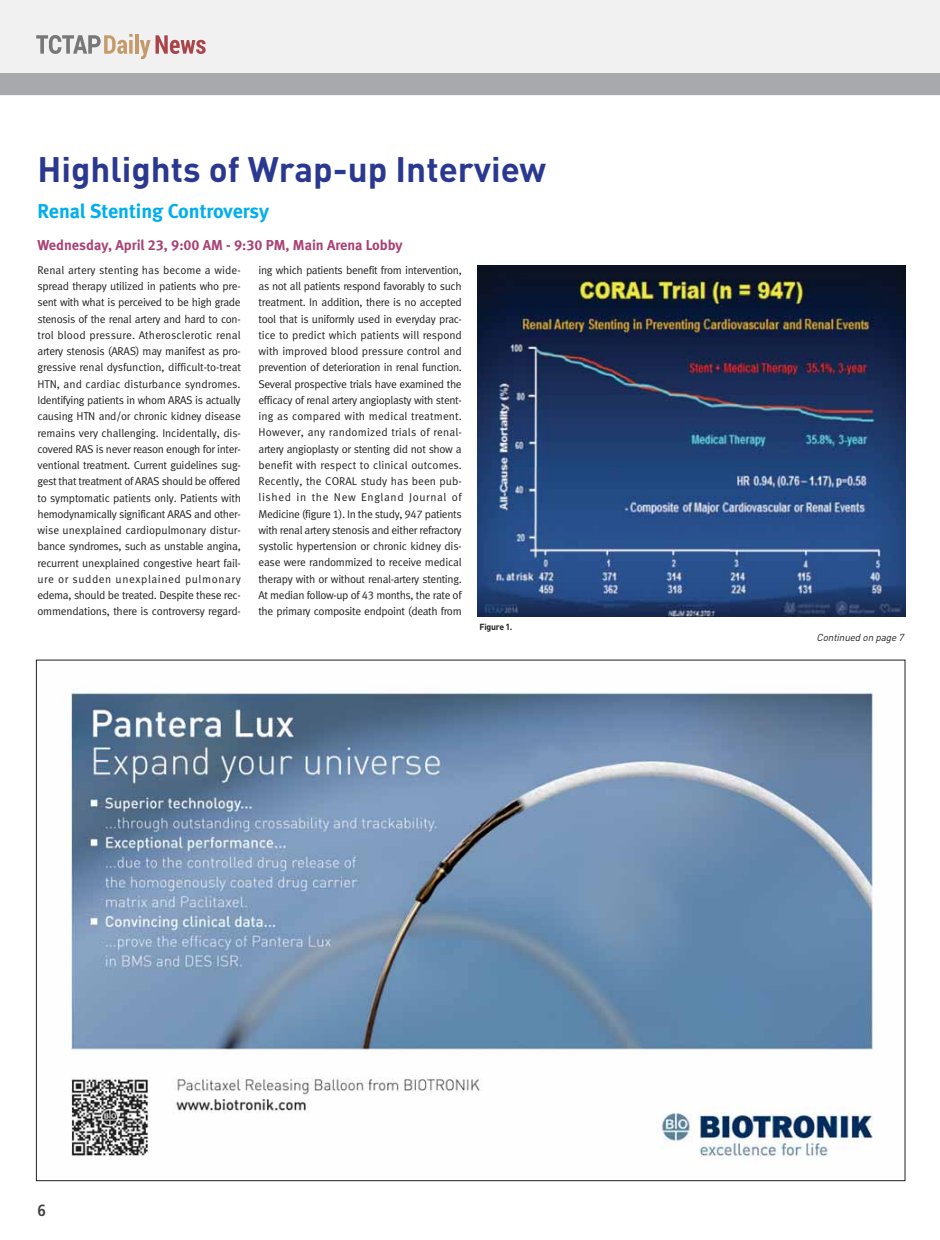
<style>
.page{position:relative;width:940px;height:1240px;background:#fff}
.page>*{position:absolute;margin:0;border:0;box-sizing:border-box;transform-origin:0 0}
.t1{font:700 35px "DIN";color:#2b3890}
.t2{font:20px "Meta Bold LF";color:#00aeef}
.t3{font:700 condensed 16.25px "Frutiger";color:#404041}
.t4{font:14.38px "Meta Bold LF";color:#a94375}
.t5{font:11.25px/16.2px "Meta Normal LF";letter-spacing:-.03em;color:#231f20;text-align:justify}
.t6{font:italic 10px "DIN";color:#231f20}
.t7{font:700 8.75px "DIN";letter-spacing:-.04em;color:#231f20}
</style>
<div class="page">
<div style="left:0;top:0;width:939px;height:95px;background:#f1f1f2"></div>
<hr style="left:135px;top:34px;width:3px;height:20px;background:#c49a6b">
<svg style="left:140px;top:35px;width:65px;height:24px"></svg>
<svg style="left:36px;top:34px;width:96px;height:20px"></svg>
<div style="left:0;top:74px;width:939px;height:21px;background:#a7a9ac"></div>
<img style="left:70px;top:688px;width:803px;height:469px">
<img style="left:477px;top:266px;width:427px;height:350px">
<h1 class="t1" style="left:37px;top:157px;width:510px">Highlights of Wrap-up Interview</h1>
<h2 class="t2" style="left:37px;top:204px;width:233px">Renal Stenting Controversy</h2>
<p class="t4" style="left:37px;top:240px;width:366px">Wednesday, April 23, 9:00 AM - 9:30 PM, Main Arena Lobby</p>
<p class="t5" style="left:37px;top:263px;width:205px">Renal artery stenting has become a wide&shy;spread therapy utilized in patients who pre&shy;sent with what is perceived to be high grade stenosis of the renal artery and hard to con&shy;trol blood pressure. Atherosclerotic renal artery stenosis (ARAS) may manifest as pro&shy;gressive renal dysfunction, difficult-to-treat HTN, and cardiac disturbance syndromes.<br>Identifying patients in whom ARAS is actually causing HTN and/or chronic kidney disease remains very challenging. Incidentally, dis&shy;covered RAS is never reason enough for inter&shy;ventional treatment. Current guidelines sug&shy;gest that treatment of ARAS should be offered to symptomatic patients only. Patients with hemodynamically significant ARAS and other&shy;wise unexplained cardiopulmonary distur&shy;bance syndromes, such as unstable angina, recurrent unexplained congestive heart fail&shy;ure or sudden unexplained pulmonary edema, should be treated. Despite these rec&shy;ommendations, there is controversy regard-</p>
<p class="t5" style="left:258px;top:263px;width:205px">ing which patients benefit from intervention, as not all patients respond favorably to such treatment. In addition, there is no accepted tool that is uniformly used in everyday prac&shy;tice to predict which patients will respond with improved blood pressure control and prevention of deterioration in renal function.<br>Several prospective trials have examined the efficacy of renal artery angioplasty with stent&shy;ing as compared with medical treatment.<br>However, any randomized trials of renal&shy;artery angioplasty or stenting did not show a benefit with respect to clinical outcomes.<br>Recently, the CORAL study has been pub&shy;lished in the New England Journal of Medicine (figure 1). In the study, 947 patients with renal artery stenosis and either refractory systolic hypertension or chronic kidney dis&shy;ease were randommized to receive medical therapy with or without renal-artery stenting.<br>At median follow-up of 43 months, the rate of the primary composite endpoint (death from</p>
<h3 class="t3" style="left:37px;top:1203px;width:10px">6</h3>
<p class="t7" style="left:479px;top:624px;width:34px">Figure 1.</p>
<p class="t6" style="left:816px;top:633px;width:91px">Continued on page 7</p>
</div>
